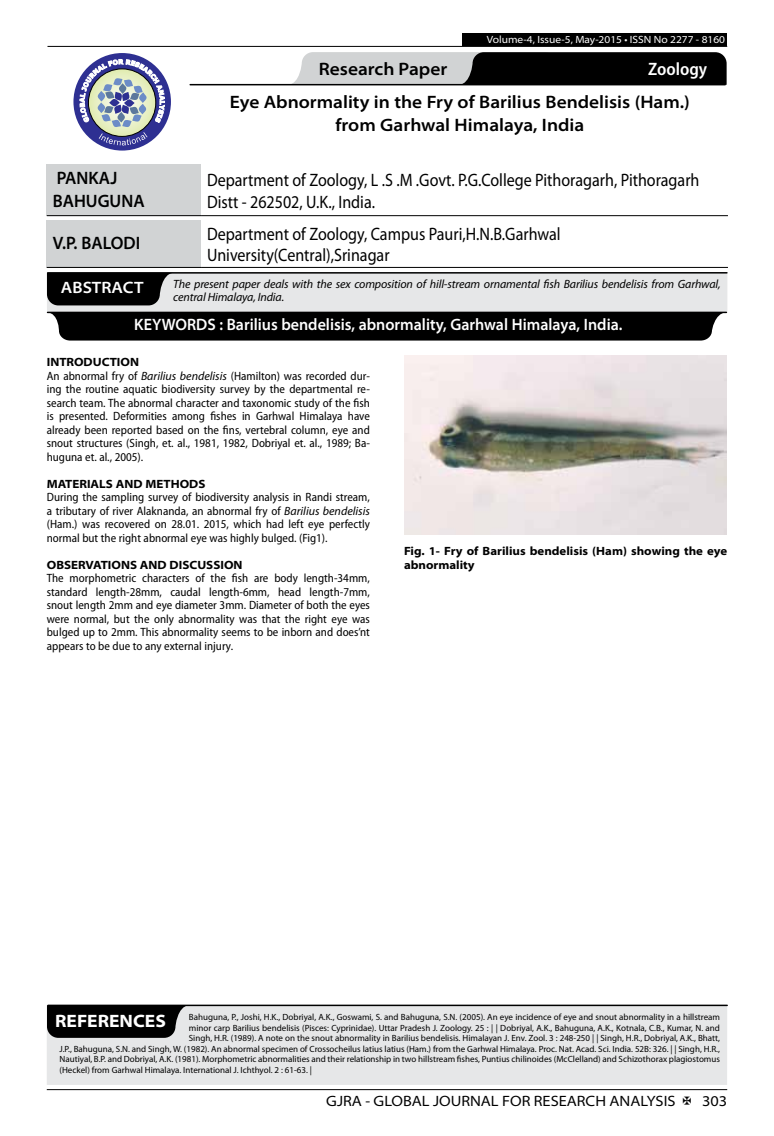
<style>
.page{position:relative;width:774px;height:1136px;background:#fff}
.page>*{position:absolute;margin:0;border:0;box-sizing:border-box;transform-origin:0 0}
.t1{font:18px/21.6px "Myriad Pro";color:#000;scale:.89 1}
.t2{font:600 semi-expanded 18px/23.4px "Myriad Pro";color:#000;text-align:center}
.t3{font:600 semi-expanded 18px/23.4px "Myriad Pro";color:#000;scale:.9 1}
.t4{font:700 semi-expanded 18px "Myriad Pro";color:#fff}
.t5{font:600 semi-condensed 18px "Myriad Pro";color:#fff}
.t6{font:600 semi-expanded 16.5px "Myriad Pro";color:#fff;scale:.9 1}
.t7{font:600 semi-expanded 16.5px "Myriad Pro";color:#fff}
.t8{font:semi-expanded 15px "Myriad Pro";color:#000}
.t9{font:semi-condensed 12px/13.5px "Myriad Pro";color:#000;text-align:justify}
.t10{font:italic 12px/13.5px "Myriad Pro";letter-spacing:-.01em;color:#000}
.t11{font:700 semi-expanded 12px/13.5px "Myriad Pro";color:#000}
.t12{font:semi-expanded 10.5px "Myriad Pro";color:#fff}
.t13{font:9px "Myriad Pro";color:#000}
.s1{font-weight:700;font-stretch:semi-expanded}
.s2{font-style:italic;font-stretch:normal}
</style>
<div class="page">
<hr style="left:47px;top:1089px;width:680px;height:1px;background:#000">
<div style="left:462px;top:33px;width:265px;height:13px;background:#000"></div>
<hr style="left:47px;top:46px;width:680px;height:1px;background:#000">
<svg style="left:288px;top:52px;width:439px;height:33px;background:#5a5a5b"></svg>
<hr style="left:190px;top:84px;width:535px;height:1px;background:#000">
<div style="left:73px;top:53px;width:98px;height:97px;background:#2e3092;border-radius:50%"></div>
<svg style="left:80px;top:59px;width:85px;height:86px"></svg>
<div style="left:47px;top:164px;width:154px;height:52px;background:#d1d3d4"></div>
<hr style="left:47px;top:215px;width:154px;height:1px;background:#000">
<hr style="left:201px;top:215px;width:527px;height:1px;background:#000">
<div style="left:47px;top:220px;width:154px;height:47px;background:#d1d3d4"></div>
<hr style="left:47px;top:267px;width:154px;height:1px;background:#000">
<hr style="left:201px;top:267px;width:527px;height:1px;background:#000">
<div style="left:47px;top:272px;width:680px;height:39px;background:#e6e7e8"></div>
<hr style="left:48px;top:272px;width:679px;height:1px;background:#000">
<svg style="left:47px;top:273px;width:126px;height:32px;background:#161616"></svg>
<hr style="left:48px;top:311px;width:678px;height:2px;background:#000">
<div style="left:47px;top:312px;width:679px;height:28px;background:#000"></div>
<img style="left:404px;top:356px;width:323px;height:178px">
<div style="left:47px;top:1005px;width:680px;height:79px;background:#e6e7e8"></div>
<hr style="left:48px;top:1004px;width:679px;height:1px;background:#000">
<svg style="left:47px;top:1005px;width:142px;height:32px;background:#141414"></svg>
<p class="t12" style="left:487px;top:34px;width:240px">Volume-4, Issue-5, May-2015 • ISSN No 2277 - 8160</p>
<h1 class="t2" style="left:319px;top:58px;width:130px">Research Paper</h1>
<h1 class="t5" style="left:648px;top:59px;width:61px">Zoology</h1>
<h1 class="t2" style="left:230px;top:91px;width:462px">Eye Abnormality in the Fry of Barilius Bendelisis (Ham.) from Garhwal Himalaya, India</h1>
<h1 class="t3" style="left:53px;top:166px;width:104px">PANKAJ<br>BAHUGUNA</h1>
<h1 class="t1" style="left:207px;top:169px;width:555px">Department of Zoology, L .S .M .Govt. P.G.College Pithoragarh, Pithoragarh<br>Distt - 262502, U.K., India.</h1>
<h1 class="t3" style="left:53px;top:232px;width:99px">V.P. BALODI</h1>
<h1 class="t1" style="left:207px;top:223px;width:399px">Department of Zoology, Campus Pauri,H.N.B.Garhwal<br>University(Central),Srinagar</h1>
<p class="t10" style="left:173px;top:277px;width:549px">The present paper deals with the sex composition of hill-stream ornamental fish Barilius bendelisis from Garhwal, central Himalaya, India.</p>
<h2 class="t7" style="left:61px;top:278px;width:84px">ABSTRACT</h2>
<h2 class="t6" style="left:134px;top:315px;width:544px">KEYWORDS : Barilius bendelisis, abnormality, Garhwal Himalaya, India.</h2>
<p class="t9" style="left:47px;top:355px;width:325px;text-align:left"><span class="s1">INTRODUCTION<br></span>An abnormal fry of <span class="s2">Barilius bendelisis</span> (Hamilton) was recorded dur&shy;ing the routine aquatic biodiversity survey by the departmental re&shy;search team. The abnormal character and taxonomic study of the fish is presented. Deformities among fishes in Garhwal Himalaya have already been reported based on the fins, vertebral column, eye and snout structures (Singh, et. al., 1981, 1982, Dobriyal et. al., 1989; Ba&shy;huguna et. al., 2005).</p>
<p class="t11" style="left:47px;top:477px;width:160px">MATERIALS AND METHODS</p>
<p class="t9" style="left:47px;top:490px;width:325px">During the sampling survey of biodiversity analysis in Randi stream, a tributary of river Alaknanda, an abnormal fry of <span class="s2">Barilius bendelisis </span>(Ham.) was recovered on 28.01. 2015, which had left eye perfectly normal but the right abnormal eye was highly bulged. (Fig1).</p>
<p class="t11" style="left:47px;top:558px;width:197px">OBSERVATIONS AND DISCUSSION</p>
<p class="t9" style="left:47px;top:571px;width:325px">The morphometric characters of the fish are body length-34mm, standard length-28mm, caudal length-6mm, head length-7mm, snout length 2mm and eye diameter 3mm. Diameter of both the eyes were normal, but the only abnormality was that the right eye was bulged up to 2mm. This abnormality seems to be inborn and does’nt appears to be due to any external injury.</p>
<p class="t11" style="left:404px;top:544px;width:325px">Fig. 1- Fry of Barilius bendelisis (Ham) showing the eye abnormality</p>
<h1 class="t4" style="left:55px;top:1010px;width:112px">REFERENCES</h1>
<p class="t13" style="left:189px;top:1011px;width:533px">Bahuguna, P., Joshi, H.K., Dobriyal, A.K., Goswami, S. and Bahuguna, S.N. (2005). An eye incidence of eye and snout abnormality in a hillstream</p>
<p class="t13" style="left:189px;top:1022px;width:533px">minor carp Barilius bendelisis (Pisces: Cyprinidae). Uttar Pradesh J. Zoology. 25 : | | Dobriyal, A.K., Bahuguna, A.K., Kotnala, C.B., Kumar, N. and</p>
<p class="t13" style="left:189px;top:1032px;width:533px">Singh, H.R. (1989). A note on the snout abnormality in Barilius bendelisis. Himalayan J. Env. Zool. 3 : 248-250 | | Singh, H.R., Dobriyal, A.K., Bhatt,</p>
<p class="t13" style="left:60px;top:1043px;width:662px">J.P., Bahuguna, S.N. and Singh, W. (1982). An abnormal specimen of Crossocheilus latius latius (Ham.) from the Garhwal Himalaya. Proc. Nat. Acad. Sci. India. 52B: 326. | | Singh, H.R.,</p>
<p class="t13" style="left:60px;top:1053px;width:662px">Nautiyal, B.P. and Dobriyal, A.K. (1981). Morphometric abnormalities and their relationship in two hillstream fishes, Puntius chilinoides (McClelland) and Schizothorax plagiostomus</p>
<p class="t13" style="left:60px;top:1064px;width:254px">(Heckel) from Garhwal Himalaya. International J. Ichthyol. 2 : 61-63. |</p>
<p class="t8" style="left:326px;top:1092px;width:351px">GJRA - GLOBAL JOURNAL FOR RESEARCH ANALYSIS</p>
<p class="t8" style="left:702px;top:1092px;width:27px">303</p>
</div>
